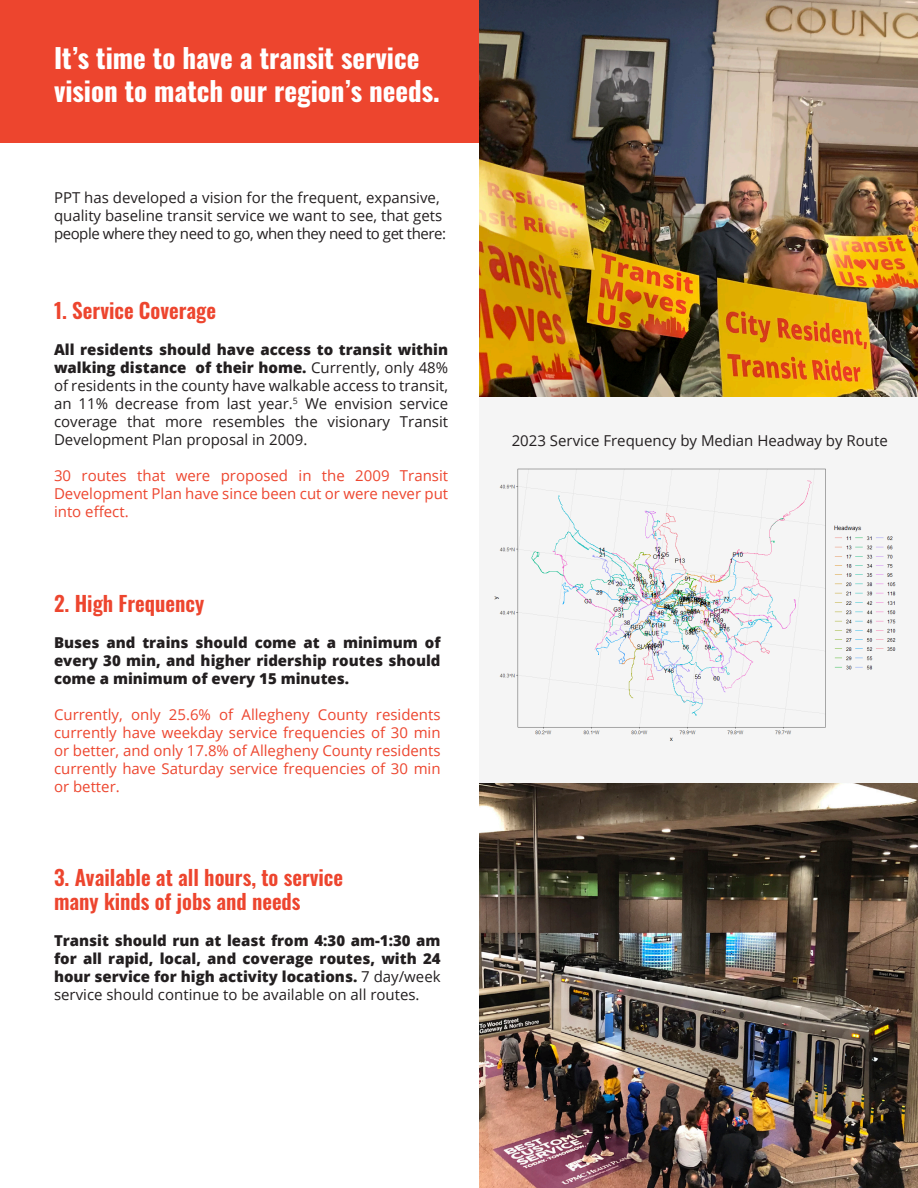
<style>
.page{position:relative;width:918px;height:1188px;background:#fff}
.page>*{position:absolute;margin:0;border:0;box-sizing:border-box;transform-origin:0 0}
.t1{font:700 27px "Oswald";color:#fff}
.t2{font:600 21px "Oswald";color:#ed452e}
.body_copy{font:15px/18px "Open Sans";color:#231f20}
.body_copy-2{font:15px/18px "Open Sans";color:#ed462f;text-align:justify}
.body_copy-3{font:800 15px/18px "Open Sans";color:#231f20;text-align:justify}
.s1{font-weight:800}
.s2{font-weight:400}
</style>
<div class="page">
<div style="left:480px;top:396px;width:438px;height:387px;background:#f5f5f5"></div>
<div style="left:0;top:0;width:918px;height:143px;background:#ed452e"></div>
<img style="left:494px;top:468px;width:402px;height:273px">
<img style="left:480px;top:0;width:438px;height:396px">
<img style="left:480px;top:783px;width:438px;height:405px">
<p class="t1" style="left:54px;top:44px;width:367px">It’s time to have a transit service</p>
<p class="t1" style="left:54px;top:77px;width:387px">vision to match our region’s needs.</p>
<p class="body_copy" style="left:54px;top:188px;width:394px">PPT has developed a vision for the frequent, expansive, quality baseline transit service we want to see, that gets people where they need to go, when they need to get there:</p>
<p class="t2" style="left:54px;top:299px;width:164px">1. Service Coverage</p>
<p class="body_copy" style="left:54px;top:340px;width:396px;text-align:justify"><span class="s1">All residents should have access to transit within walking distance of their home.</span> Currently, only 48% of residents in the county have walkable access to transit, an 11% decrease from last year.<sup>5</sup> We envision service coverage that more resembles the visionary Transit Development Plan proposal in 2009.</p>
<p class="body_copy-2" style="left:54px;top:466px;width:396px">30 routes that were proposed in the 2009 Transit Development Plan have since been cut or were never put into effect.</p>
<p class="t2" style="left:54px;top:593px;width:152px">2. High Frequency</p>
<p class="body_copy-3" style="left:54px;top:633px;width:388px">Buses and trains should come at a minimum of every 30 min, and higher ridership routes should come a minimum of every 15 minutes.</p>
<p class="body_copy-2" style="left:54px;top:705px;width:388px">Currently, only 25.6% of Allegheny County residents currently have weekday service frequencies of 30 min or better, and only 17.8% of Allegheny County residents currently have Saturday service frequencies of 30 min or better.</p>
<p class="t2" style="left:54px;top:867px;width:291px">3. Available at all hours, to service</p>
<p class="t2" style="left:54px;top:891px;width:248px">many kinds of jobs and needs</p>
<p class="body_copy-3" style="left:54px;top:931px;width:388px">Transit should run at least from 4:30 am-1:30 am for all rapid, local, and coverage routes, with 24 hour service for high activity locations. <span class="s2">7 day/week service should continue to be available on all routes.</span></p>
<p class="body_copy" style="left:512px;top:431px;width:378px">2023 Service Frequency by Median Headway by Route</p>
</div>
